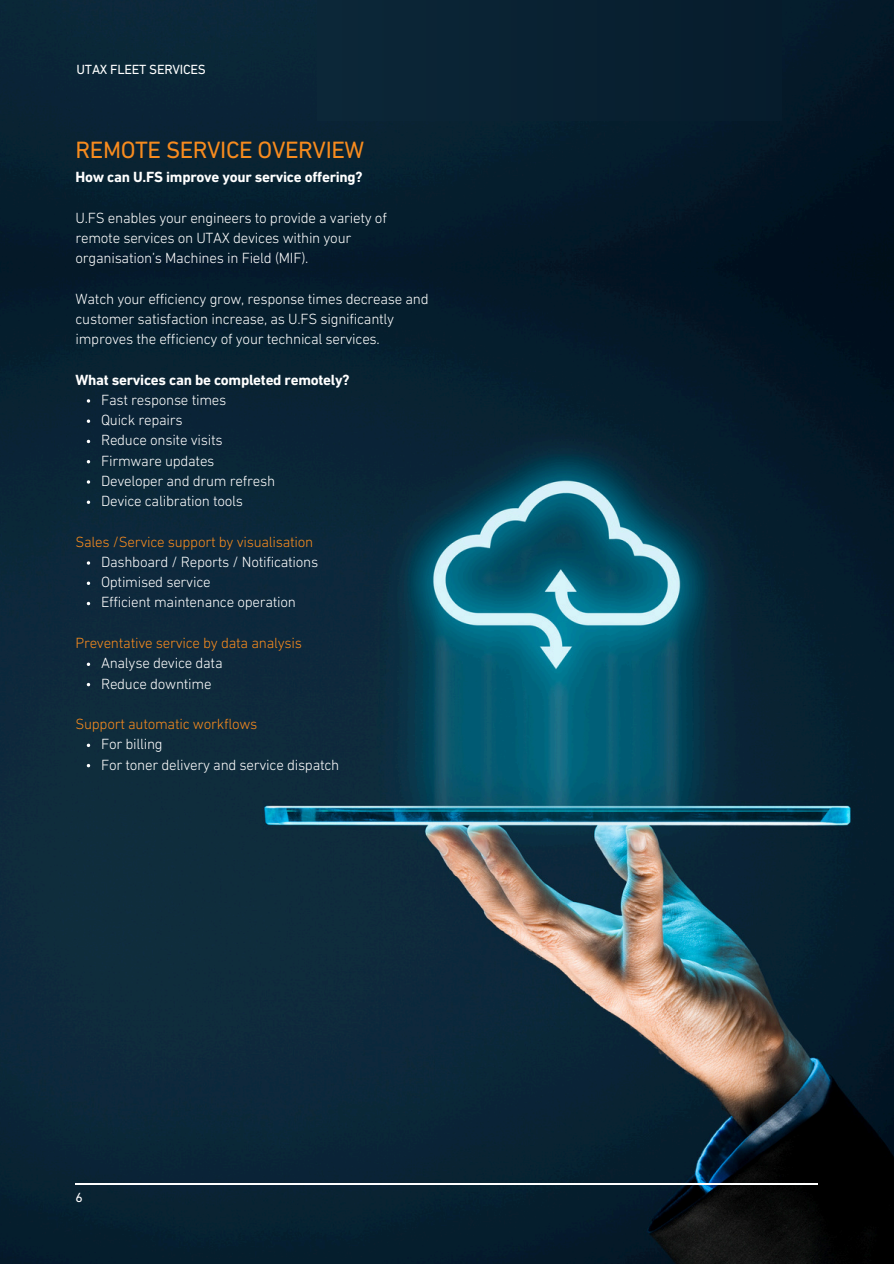
<style>
.page{position:relative;width:894px;height:1264px;background:#fff}
.page>*{position:absolute;margin:0;border:0;box-sizing:border-box;transform-origin:0 0}
.t1{font:24px "DIN Next LT Pro";letter-spacing:-.02em;color:#f78b1e}
.t2{font:300 15px/20.2px "DIN Next LT Pro";letter-spacing:-.02em;color:#fff}
.t3{font:300 15px "DIN Next LT Pro";letter-spacing:-.02em;color:#f78b1e}
.t4{font:700 15px "DIN Next LT Pro";letter-spacing:-.02em;color:#fff}
.t5{font:13.5px "DIN Next LT Pro";letter-spacing:-.02em;color:#fff}
.t6{font:13.5px "IBM Plex Sans";letter-spacing:-.02em;color:#fff}
</style>
<div class="page">
<img style="left:0;top:269px;width:893px;height:994px">
<hr style="left:75px;top:1182px;width:742px;height:2px;background:#fff">
<img style="left:0;top:0;width:893px;height:269px">
<div style="left:318px;top:0;width:463px;height:120px;background:#092232"></div>
<svg style="left:87px;top:419px;width:3px;height:4px"></svg>
<svg style="left:87px;top:500px;width:3px;height:4px"></svg>
<svg style="left:87px;top:581px;width:3px;height:4px"></svg>
<svg style="left:87px;top:662px;width:3px;height:4px"></svg>
<svg style="left:87px;top:743px;width:3px;height:4px"></svg>
<p class="t6" style="left:112px;top:60px;width:101px">FLEET SERVICES</p>
<p class="t5" style="left:77px;top:64px;width:131px">UTAX FLEET SERVICES</p>
<h2 class="t1" style="left:75px;top:140px;width:290px">REMOTE SERVICE OVERVIEW</h2>
<h2 class="t4" style="left:75px;top:171px;width:288px">How can U.FS improve your service offering?</h2>
<h2 class="t2" style="left:75px;top:209px;width:313px">U.FS enables your engineers to provide a variety of remote services on UTAX devices within your organisation’s Machines in Field (MIF).</h2>
<h2 class="t2" style="left:75px;top:290px;width:354px">Watch your efficiency grow, response times decrease and customer satisfaction increase, as U.FS significantly improves the efficiency of your technical services.</h2>
<h1 class="t4" style="left:75px;top:373px;width:275px">What services can be completed remotely?</h1>
<p class="t2" style="left:101px;top:391px;width:127px">Fast response times</p>
<p class="t2" style="left:101px;top:411px;width:83px">Quick repairs</p>
<p class="t2" style="left:101px;top:431px;width:123px">Reduce onsite visits</p>
<p class="t2" style="left:101px;top:452px;width:115px">Firmware updates</p>
<p class="t2" style="left:101px;top:472px;width:175px">Developer and drum refresh</p>
<p class="t2" style="left:101px;top:492px;width:144px">Device calibration tools</p>
<h2 class="t3" style="left:75px;top:535px;width:239px">Sales /Service support by visualisation</h2>
<p class="t2" style="left:101px;top:553px;width:219px">Dashboard / Reports / Notifications</p>
<p class="t2" style="left:101px;top:573px;width:111px">Optimised service</p>
<p class="t2" style="left:101px;top:593px;width:196px">Efficient maintenance operation</p>
<h2 class="t3" style="left:75px;top:636px;width:228px">Preventative service by data analysis</h2>
<p class="t2" style="left:101px;top:654px;width:123px">Analyse device data</p>
<p class="t2" style="left:101px;top:674px;width:112px">Reduce downtime</p>
<h2 class="t3" style="left:75px;top:717px;width:183px">Support automatic workflows</h2>
<p class="t2" style="left:101px;top:735px;width:63px">For billing</p>
<p class="t2" style="left:101px;top:755px;width:240px">For toner delivery and service dispatch</p>
<p class="t5" style="left:75px;top:1192px;width:9px">6</p>
</div>
